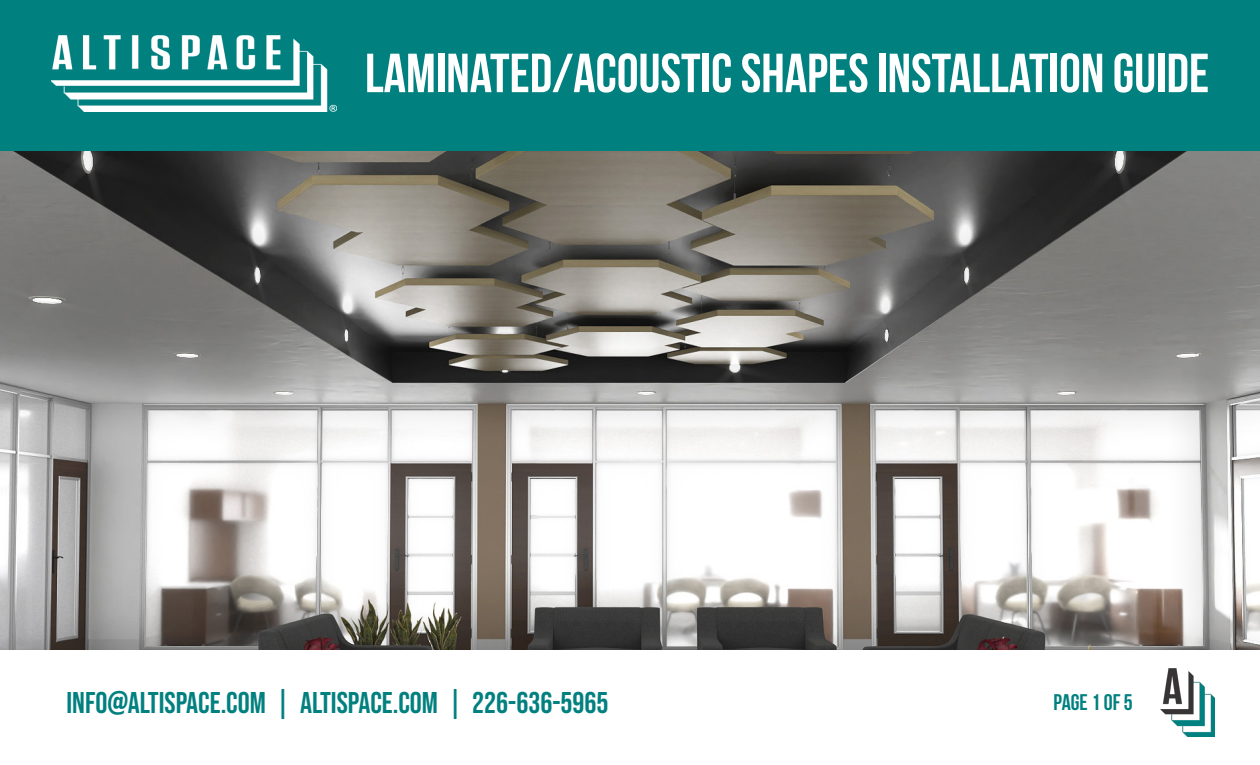
<style>
.page{position:relative;width:1260px;height:765px;background:#fff}
.page>*{position:absolute;margin:0;border:0;box-sizing:border-box;transform-origin:0 0}
.t1{font:700 55px "Bebas Neue";color:#fff}
.t2{font:30px "Bebas Neue";color:#00807f}
.t3{font:700 22.5px "Bebas Neue";color:#00807f}
</style>
<div class="page">
<div style="left:0;top:0;width:1260px;height:152px;background:#00807f"></div>
<img style="left:0;top:152px;width:1260px;height:497px">
<img style="left:1160px;top:668px;width:55px;height:68px">
<img style="left:51px;top:35px;width:285px;height:77px">
<p class="t1" style="left:365px;top:43px;width:846px">LAMINATED/ACOUSTIC SHAPES INSTALLATION GUIDE</p>
<p class="t2" style="left:67px;top:685px;width:543px">INFO@ALTISPACE.COM | ALTISPACE.COM | 226-636-5965</p>
<p class="t3" style="left:1053px;top:690px;width:81px">PAGE 1 OF 5</p>
</div>
